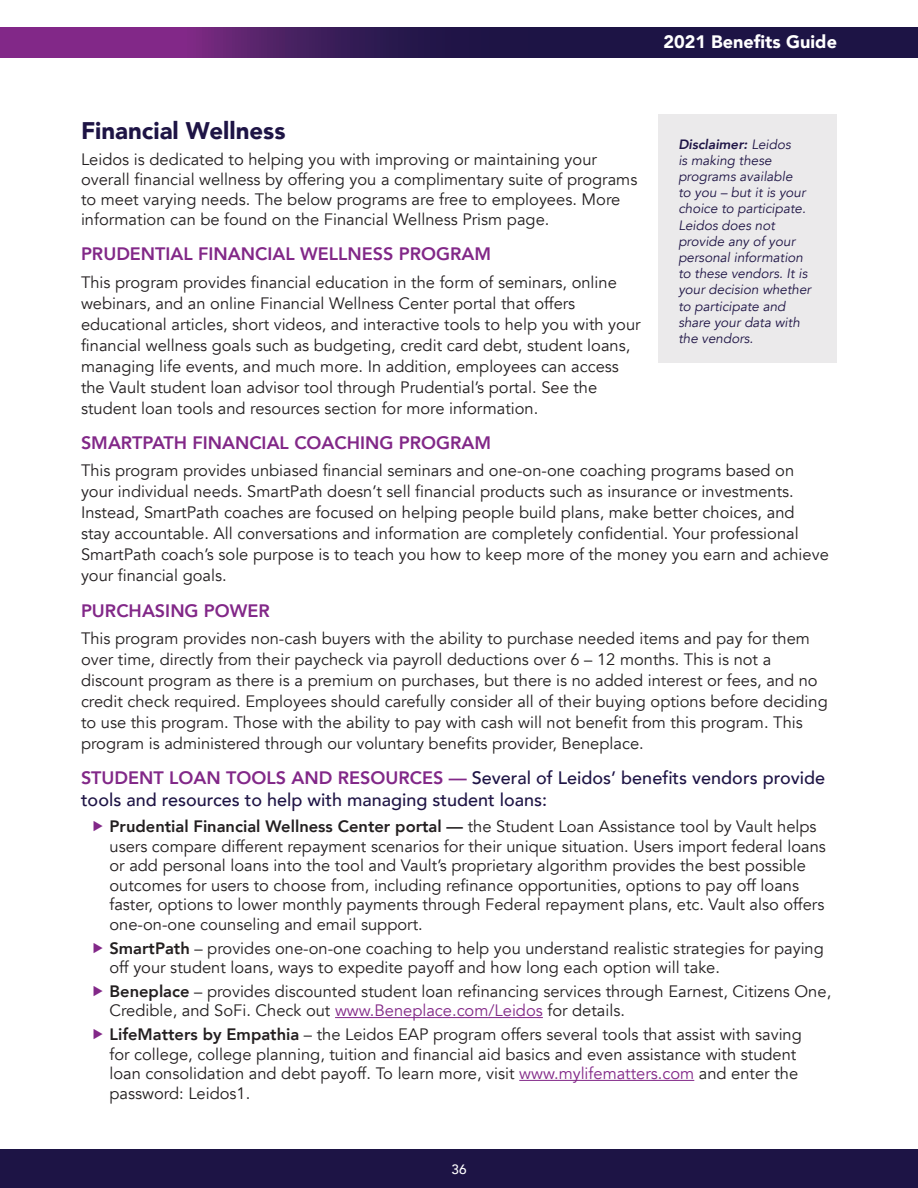
<style>
.page{position:relative;width:918px;height:1188px;background:#fff}
.page>*{position:absolute;margin:0;border:0;box-sizing:border-box;transform-origin:0 0}
.t1{font:900 24px "Avenir";color:#1e1445}
.t2{font:500 18px/21.6px "Avenir";color:#1e1445}
.t3{font:800 18px "Avenir";color:#822888}
.t4{font:900 18px "Avenir";color:#fff}
.t5{font:16.5px/21px "Avenir";color:#231f20}
.t6{font:italic 13.5px/16.2px "Avenir";color:#1e1445}
.t7{font:500 13.5px "Avenir";color:#fff}
.s1{font-weight:800;color:#822888}
.s2{font-weight:800}
.s3{color:#822888}
</style>
<div class="page">
<div style="left:0;top:1149px;width:918px;height:39px;background:#1d1445"></div>
<svg style="left:0;top:27px;width:918px;height:30px;background:#3d1b5a"></svg>
<hr style="left:335px;top:1017px;width:208px;height:1px;background:#822888">
<hr style="left:519px;top:1080px;width:175px;height:1px;background:#822888">
<div style="left:658px;top:115px;width:179px;height:248px;background:#ebeaeb"></div>
<p class="t4" style="left:663px;top:26px;width:175px">2021 Benefits Guide</p>
<h1 class="t1" style="left:81px;top:110px;width:206px">Financial Wellness</h1>
<p class="t5" style="left:81px;top:150px;width:558px;line-height:19.8px">Leidos is dedicated to helping you with improving or maintaining your overall financial wellness by offering you a complimentary suite of programs to meet varying needs. The below programs are free to employees. More information can be found on the Financial Wellness Prism page.</p>
<p class="t3" style="left:81px;top:240px;width:412px">PRUDENTIAL FINANCIAL WELLNESS PROGRAM</p>
<p class="t5" style="left:81px;top:272px;width:561px">This program provides financial education in the form of seminars, online webinars, and an online Financial Wellness Center portal that offers educational articles, short videos, and interactive tools to help you with your financial wellness goals such as budgeting, credit card debt, student loans, managing life events, and much more. In addition, employees can access the Vault student loan advisor tool through Prudential’s portal. See the student loan tools and resources section for more information.</p>
<p class="t3" style="left:81px;top:428px;width:412px">SMARTPATH FINANCIAL COACHING PROGRAM</p>
<p class="t5" style="left:81px;top:461px;width:749px">This program provides unbiased financial seminars and one-on-one coaching programs based on your individual needs. SmartPath doesn’t sell financial products such as insurance or investments.<br>Instead, SmartPath coaches are focused on helping people build plans, make better choices, and<br>stay accountable. All conversations and information are completely confidential. Your professional SmartPath coach’s sole purpose is to teach you how to keep more of the money you earn and achieve your financial goals.</p>
<p class="t3" style="left:81px;top:596px;width:190px">PURCHASING POWER</p>
<p class="t5" style="left:81px;top:628px;width:748px">This program provides non-cash buyers with the ability to purchase needed items and pay for them over time, directly from their paycheck via payroll deductions over 6 – 12 months. This is not a discount program as there is a premium on purchases, but there is no added interest or fees, and no credit check required. Employees should carefully consider all of their buying options before deciding to use this program. Those with the ability to pay with cash will not benefit from this program. This program is administered through our voluntary benefits provider, Beneplace.</p>
<p class="t2" style="left:81px;top:766px;width:746px"><span class="s1">STUDENT LOAN TOOLS AND RESOURCES —</span> Several of Leidos’ benefits vendors provide tools and resources to help with managing student loans:</p>
<p class="t5" style="left:110px;top:817px;width:718px;line-height:19.5px"><span class="s2">Prudential Financial Wellness Center portal —</span> the Student Loan Assistance tool by Vault helps users compare different repayment scenarios for their unique situation. Users import federal loans or add personal loans into the tool and Vault’s proprietary algorithm provides the best possible outcomes for users to choose from, including refinance opportunities, options to pay off loans faster, options to lower monthly payments through Federal repayment plans, etc. Vault also offers one-on-one counseling and email support.</p>
<p class="t5" style="left:110px;top:938px;width:716px;line-height:19.5px"><span class="s2">SmartPath</span> – provides one-on-one coaching to help you understand realistic strategies for paying off your student loans, ways to expedite payoff and how long each option will take.</p>
<p class="t5" style="left:110px;top:982px;width:723px;line-height:19.5px"><span class="s2">Beneplace</span> – provides discounted student loan refinancing services through Earnest, Citizens One,<br>Credible, and SoFi. Check out <span class="s3">www.Beneplace.com/Leidos</span> for details.</p>
<p class="t5" style="left:110px;top:1025px;width:694px;line-height:19.5px"><span class="s2">LifeMatters by Empathia</span> – the Leidos EAP program offers several tools that assist with saving for college, college planning, tuition and financial aid basics and even assistance with student loan consolidation and debt payoff. To learn more, visit <span class="s3">www.mylifematters.com</span> and enter the password: Leidos1.</p>
<p class="t6" style="left:678px;top:136px;width:134px"><span class="s2">Disclaimer:</span> Leidos<br>is making these programs available<br>to you – but it is your choice to participate.<br>Leidos does not provide any of your personal information to these vendors. It is your decision whether to participate and share your data with the vendors.</p>
<p class="t7" style="left:451px;top:1158px;width:17px">36</p>
</div>
